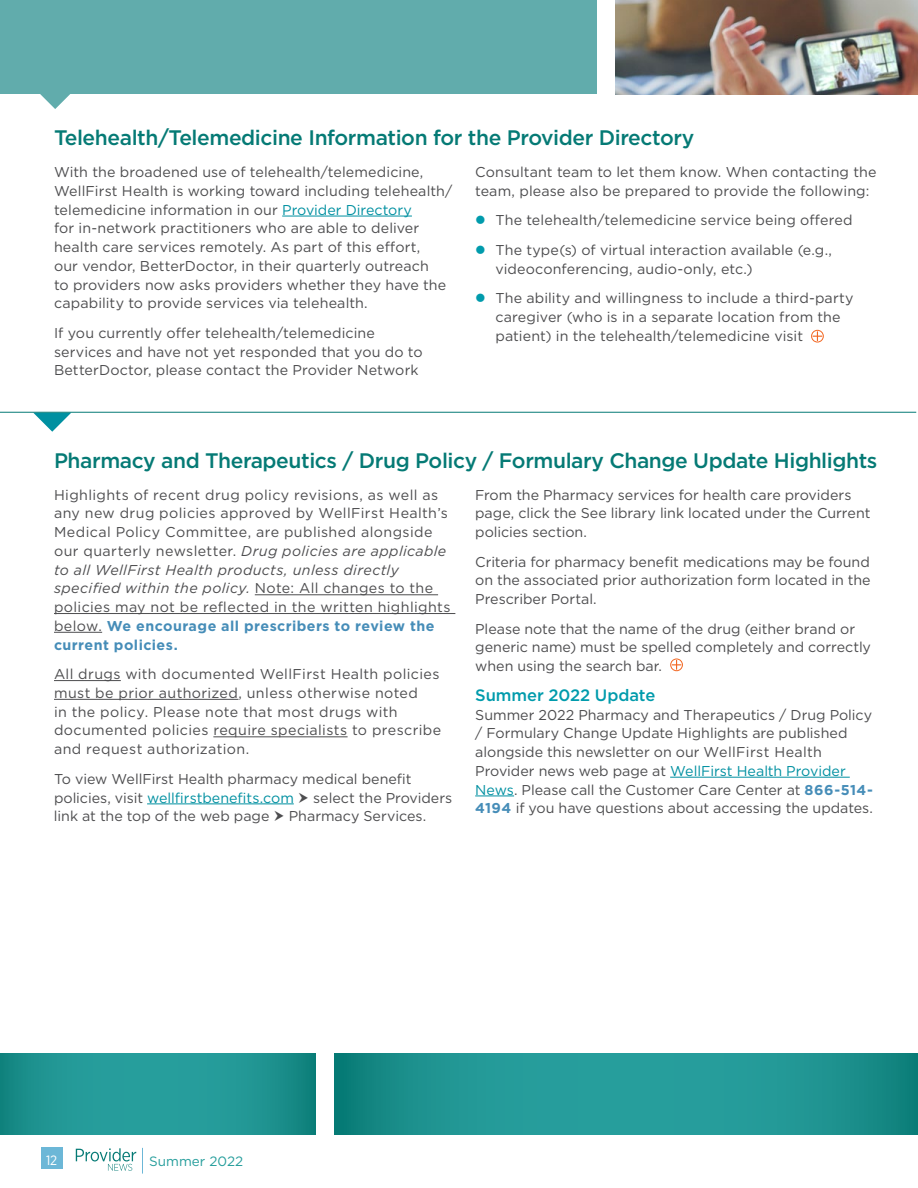
<style>
.page{position:relative;width:918px;height:1188px;background:#fff}
.page>*{position:absolute;margin:0;border:0;box-sizing:border-box;transform-origin:0 0}
.t1{font:500 21px "Gotham";letter-spacing:-.02em;color:#057a75}
.t2{font:500 16.5px "Gotham";letter-spacing:-.005em;color:#009bac}
.t3{font:14.25px/18.8px "Gotham";letter-spacing:.005em;color:#4d4d4f}
.t4{font:14.25px/18.8px "Gotham";letter-spacing:.03em;color:#4d4d4f}
.t5{font:13.5px "Gotham";color:#269e9c}
.t6{font:13.5px "Gotham Narrow";color:#fff}
.s1{color:#0090a1}
.s2{font-style:italic}
.s3{font-weight:700;color:#468db8}
</style>
<div class="page">
<hr style="left:282px;top:216px;width:130px;height:1px;background:#0090a1">
<div style="left:811px;top:330px;width:13px;height:13px;border:1px solid #f26722;border-radius:50%"></div>
<svg style="left:813px;top:331px;width:9px;height:10px"></svg>
<div style="left:0;top:0;width:597px;height:94px;background:#61acac"></div>
<svg style="left:40px;top:94px;width:30px;height:15px"></svg>
<svg style="left:335px;top:1053px;width:582px;height:81px;background:#1f9592"></svg>
<hr style="left:917px;top:1053px;width:1px;height:81px;background:#077c76">
<svg style="left:0;top:1053px;width:316px;height:81px;background:#209693"></svg>
<div style="left:41px;top:1148px;width:21px;height:21px;background:#6cb7d7"></div>
<svg style="left:142px;top:1148px;width:1px;height:26px"></svg>
<svg style="left:76px;top:1148px;width:60px;height:23px"></svg>
<hr style="left:255px;top:594px;width:183px;height:1px;background:#4d4d4f">
<hr style="left:54px;top:613px;width:401px;height:1px;background:#4d4d4f">
<hr style="left:54px;top:632px;width:48px;height:1px;background:#4d4d4f">
<hr style="left:54px;top:680px;width:67px;height:1px;background:#4d4d4f">
<hr style="left:54px;top:699px;width:184px;height:1px;background:#4d4d4f">
<hr style="left:213px;top:736px;width:135px;height:1px;background:#4d4d4f">
<hr style="left:147px;top:804px;width:147px;height:1px;background:#0090a1">
<hr style="left:670px;top:777px;width:180px;height:1px;background:#0090a1">
<hr style="left:475px;top:796px;width:39px;height:1px;background:#0090a1">
<div style="left:670px;top:659px;width:13px;height:12px;border:1px solid #f26722;border-radius:50%"></div>
<svg style="left:672px;top:660px;width:9px;height:10px"></svg>
<svg style="left:33px;top:413px;width:38px;height:19px"></svg>
<hr style="left:0;top:412px;width:916px;height:1px;background:#057a75">
<img style="left:616px;top:0;width:302px;height:94px">
<h1 class="t1" style="left:54px;top:124px;width:642px">Telehealth/Telemedicine Information for the Provider Directory</h1>
<p class="t3" style="left:54px;top:162px;width:400px">With the broadened use of telehealth/telemedicine, WellFirst Health is working toward including telehealth/ telemedicine information in our <span class="s1">Provider Directory<br></span>for in-network practitioners who are able to deliver health care services remotely. As part of this effort,<br>our vendor, BetterDoctor, in their quarterly outreach<br>to providers now asks providers whether they have the capability to provide services via telehealth.</p>
<p class="t3" style="left:54px;top:323px;width:370px">If you currently offer telehealth/telemedicine services and have not yet responded that you do to<br>BetterDoctor, please contact the Provider Network</p>
<p class="t3" style="left:475px;top:162px;width:403px">Consultant team to let them know. When contacting the team, please also be prepared to provide the following:</p>
<p class="t3" style="left:495px;top:205px;width:359px;line-height:29.5px">The telehealth/telemedicine service being offered<br>The type(s) of virtual interaction available (e.g.,</p>
<p class="t3" style="left:495px;top:254px;width:360px;line-height:29.5px">videoconferencing, audio-only, etc.)<br>The ability and willingness to include a third-party</p>
<p class="t3" style="left:495px;top:307px;width:347px">caregiver (who is in a separate location from the patient) in the telehealth/telemedicine visit</p>
<h1 class="t1" style="left:54px;top:446px;width:825px">Pharmacy and Therapeutics / Drug Policy / Formulary Change Update Highlights</h1>
<p class="t4" style="left:54px;top:485px;width:398px">Highlights of recent drug policy revisions, as well as any new drug policies approved by WellFirst Health’s Medical Policy Committee, are published alongside our quarterly newsletter. <span class="s2">Drug policies are applicable to all WellFirst Health products, unless directly specified within the policy.</span> Note: All changes to the policies may not be reflected in the written highlights below. <span class="s3">We encourage all prescribers to review the current policies.</span></p>
<p class="t4" style="left:54px;top:664px;width:389px">All drugs with documented WellFirst Health policies must be prior authorized, unless otherwise noted<br>in the policy. Please note that most drugs with documented policies require specialists to prescribe and request authorization.</p>
<p class="t3" style="left:54px;top:769px;width:359px">To view WellFirst Health pharmacy medical benefit policies, visit <span class="s1">wellfirstbenefits.com</span></p>
<p class="t3" style="left:313px;top:788px;width:141px">select the Providers</p>
<p class="t3" style="left:54px;top:807px;width:217px">link at the top of the web page</p>
<p class="t3" style="left:289px;top:807px;width:139px">Pharmacy Services.</p>
<p class="t3" style="left:475px;top:485px;width:397px">From the Pharmacy services for health care providers page, click the See library link located under the Current policies section.</p>
<p class="t3" style="left:475px;top:552px;width:397px;text-align:justify">Criteria for pharmacy benefit medications may be found on the associated prior authorization form located in the Prescriber Portal.</p>
<p class="t3" style="left:475px;top:619px;width:397px">Please note that the name of the drug (either brand or generic name) must be spelled completely and correctly when using the search bar.</p>
<p class="t2" style="left:475px;top:684px;width:182px">Summer 2022 Update</p>
<p class="t3" style="left:475px;top:705px;width:399px">Summer 2022 Pharmacy and Therapeutics / Drug Policy / Formulary Change Update Highlights are published alongside this newsletter on our WellFirst Health Provider news web page at <span class="s1">WellFirst Health Provider News</span>. Please call the Customer Care Center at <span class="s3">866-514- 4194</span> if you have questions about accessing the updates.</p>
<p class="t6" style="left:46px;top:1152px;width:13px">12</p>
<p class="t5" style="left:149px;top:1153px;width:95px">Summer 2022</p>
</div>
